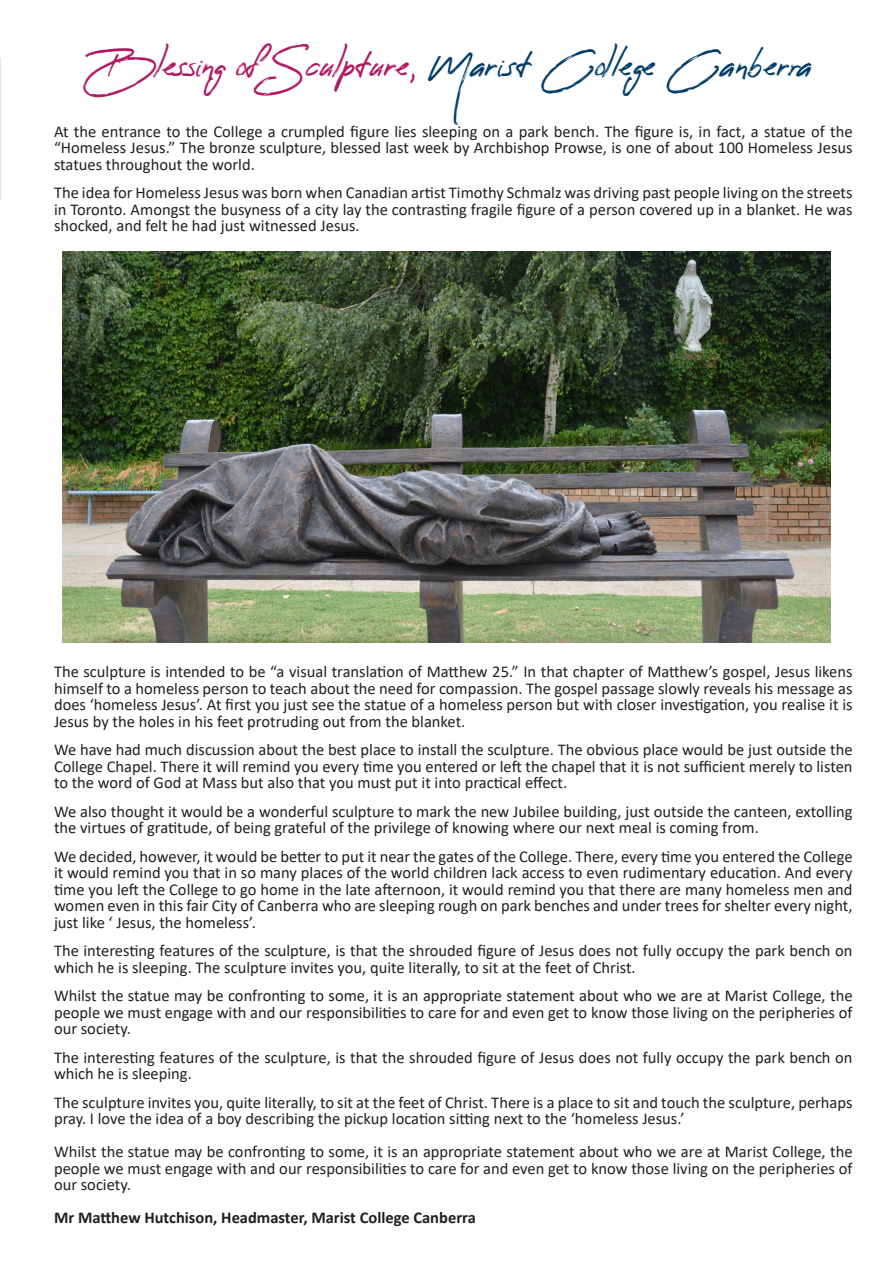
<style>
.page{position:relative;width:893px;height:1263px;background:#fff}
.page>*{position:absolute;margin:0;border:0;box-sizing:border-box;transform-origin:0 0}
.t1{font:30px "Reey";color:#003e69}
.t2{font:16.5px/16.5px "Calibri";color:#231f20;text-align:justify}
.t3{font:700 16.5px "Calibri";color:#231f20}
.s1{color:#b21963}
</style>
<div class="page">
<img style="left:63px;top:252px;width:767px;height:391px">
<p class="t1" style="left:86px;top:49px;width:727px"><span class="s1">Blessing of Sculpture,</span> Marist College Canberra</p>
<p class="t2" style="left:54px;top:123px;width:800px">At the entrance to the College a crumpled figure lies sleeping on a park bench. The figure is, in fact, a statue of the “Homeless Jesus.” The bronze sculpture, blessed last week by Archbishop Prowse, is one of about 100 Homeless Jesus statues throughout the world.</p>
<p class="t2" style="left:54px;top:184px;width:800px">The idea for Homeless Jesus was born when Canadian artist Timothy Schmalz was driving past people living on the streets in Toronto. Amongst the busyness of a city lay the contrasting fragile figure of a person covered up in a blanket. He was shocked, and felt he had just witnessed Jesus.</p>
<p class="t2" style="left:54px;top:663px;width:800px">The sculpture is intended to be “a visual translation of Matthew 25.” In that chapter of Matthew’s gospel, Jesus likens himself to a homeless person to teach about the need for compassion. The gospel passage slowly reveals his message as does ‘homeless Jesus’. At first you just see the statue of a homeless person but with closer investigation, you realise it is Jesus by the holes in his feet protruding out from the blanket.</p>
<p class="t2" style="left:54px;top:741px;width:800px">We have had much discussion about the best place to install the sculpture. The obvious place would be just outside the College Chapel. There it will remind you every time you entered or left the chapel that it is not sufficient merely to listen to the word of God at Mass but also that you must put it into practical effect.</p>
<p class="t2" style="left:54px;top:802px;width:800px">We also thought it would be a wonderful sculpture to mark the new Jubilee building, just outside the canteen, extolling the virtues of gratitude, of being grateful of the privilege of knowing where our next meal is coming from.</p>
<p class="t2" style="left:54px;top:847px;width:800px">We decided, however, it would be better to put it near the gates of the College. There, every time you entered the College it would remind you that in so many places of the world children lack access to even rudimentary education. And every time you left the College to go home in the late afternoon, it would remind you that there are many homeless men and women even in this fair City of Canberra who are sleeping rough on park benches and under trees for shelter every night, just like ‘ Jesus, the homeless’.</p>
<p class="t2" style="left:54px;top:942px;width:800px">The interesting features of the sculpture, is that the shrouded figure of Jesus does not fully occupy the park bench on which he is sleeping. The sculpture invites you, quite literally, to sit at the feet of Christ.</p>
<p class="t2" style="left:54px;top:987px;width:800px">Whilst the statue may be confronting to some, it is an appropriate statement about who we are at Marist College, the people we must engage with and our responsibilities to care for and even get to know those living on the peripheries of our society.</p>
<p class="t2" style="left:54px;top:1048px;width:800px">The interesting features of the sculpture, is that the shrouded figure of Jesus does not fully occupy the park bench on which he is sleeping.</p>
<p class="t2" style="left:54px;top:1093px;width:800px">The sculpture invites you, quite literally, to sit at the feet of Christ. There is a place to sit and touch the sculpture, perhaps pray. I love the idea of a boy describing the pickup location sitting next to the ‘homeless Jesus.’</p>
<p class="t2" style="left:54px;top:1143px;width:800px">Whilst the statue may be confronting to some, it is an appropriate statement about who we are at Marist College, the people we must engage with and our responsibilities to care for and even get to know those living on the peripheries of our society.</p>
<p class="t3" style="left:54px;top:1206px;width:423px">Mr Matthew Hutchison, Headmaster, Marist College Canberra</p>
</div>
